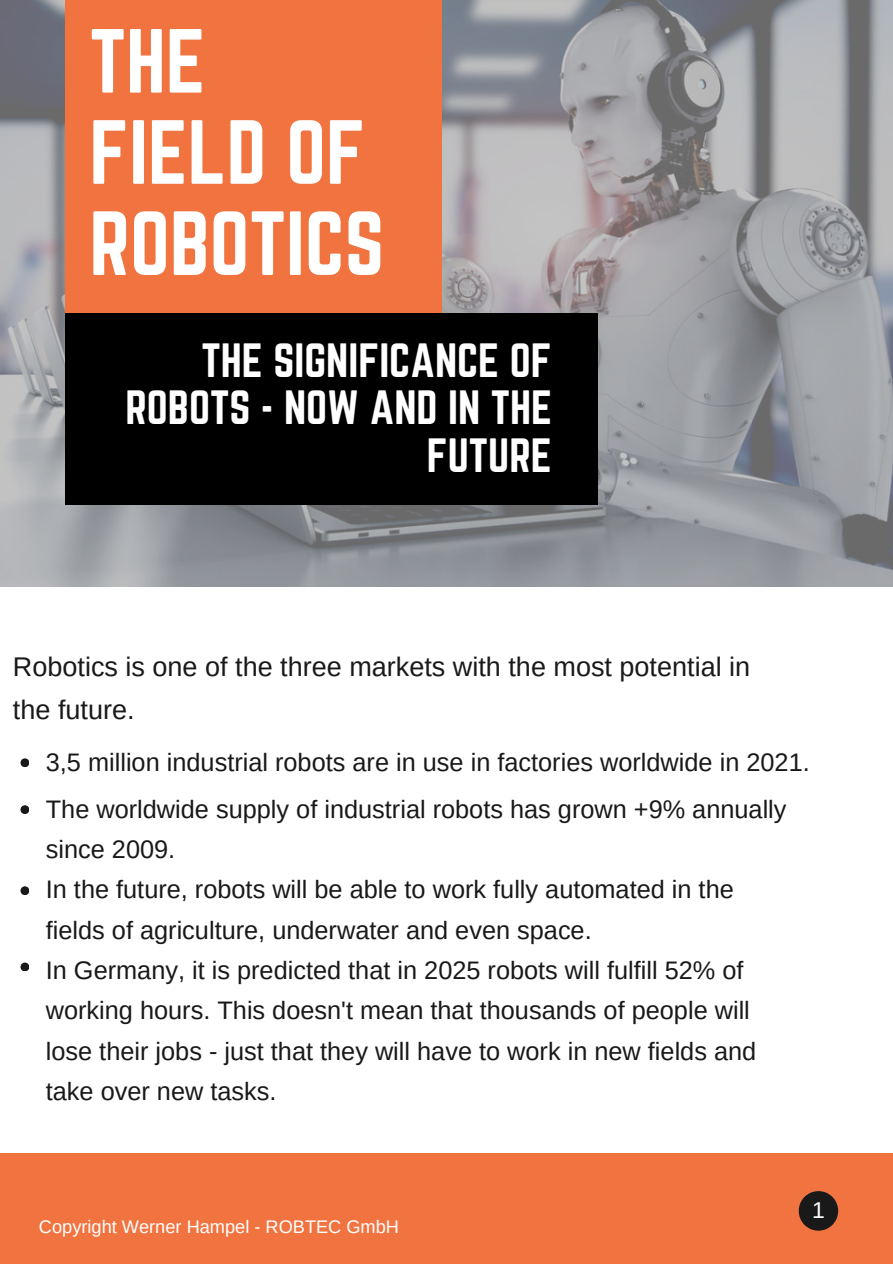
<style>
.page{position:relative;width:893px;height:1264px;background:#fff}
.page>*{position:absolute;margin:0;border:0;box-sizing:border-box;transform-origin:0 0}
.t1{font:79.5px/91.2px "Norwester";color:#fff}
.t2{font:42px/47.2px "Norwester";color:#fff;text-align:right}
.t3{font:27px "Arimo";color:#191919}
.t4{font:25.35px "Arimo";color:#191919}
.t5{font:22.95px "Arimo";color:#fff}
.t6{font:18.15px "Arimo";color:#fff}
</style>
<div class="page">
<img style="left:0;top:0;width:892px;height:586px">
<svg style="left:20px;top:758px;width:9px;height:9px"></svg>
<svg style="left:20px;top:805px;width:9px;height:9px"></svg>
<svg style="left:20px;top:886px;width:9px;height:9px"></svg>
<svg style="left:20px;top:962px;width:9px;height:9px"></svg>
<div style="left:57px;top:0;width:392px;height:313px;background:#f17440"></div>
<div style="left:65px;top:314px;width:532px;height:191px;background:#000"></div>
<div style="left:0;top:1148px;width:892px;height:115px;background:#f17440"></div>
<svg style="left:798px;top:1191px;width:40px;height:39px"></svg>
<p class="t1" style="left:89px;top:15px;width:117px">THE</p>
<p class="t1" style="left:89px;top:106px;width:296px">FIELD OF<br>ROBOTICS</p>
<p class="t2" style="left:125px;top:336px;width:428px">THE SIGNIFICANCE OF<br>ROBOTS - NOW AND IN THE<br>FUTURE</p>
<p class="t3" style="left:13px;top:652px;width:738px">Robotics is one of the three markets with the most potential in</p>
<p class="t3" style="left:13px;top:694px;width:123px">the future.</p>
<p class="t4" style="left:46px;top:748px;width:765px">3,5 million industrial robots are in use in factories worldwide in 2021.</p>
<p class="t4" style="left:46px;top:795px;width:742px">The worldwide supply of industrial robots has grown +9% annually</p>
<p class="t4" style="left:46px;top:834px;width:131px">since 2009.</p>
<p class="t4" style="left:46px;top:875px;width:689px">In the future, robots will be able to work fully automated in the</p>
<p class="t4" style="left:46px;top:915px;width:547px">fields of agriculture, underwater and even space.</p>
<p class="t4" style="left:46px;top:956px;width:699px">In Germany, it is predicted that in 2025 robots will fulfill 52% of</p>
<p class="t4" style="left:46px;top:996px;width:705px">working hours. This doesn't mean that thousands of people will</p>
<p class="t4" style="left:46px;top:1036px;width:712px">lose their jobs - just that they will have to work in new fields and</p>
<p class="t4" style="left:46px;top:1076px;width:232px">take over new tasks.</p>
<p class="t6" style="left:39px;top:1216px;width:361px">Copyright Werner Hampel - ROBTEC GmbH</p>
<p class="t5" style="left:812px;top:1197px;width:14px">1</p>
</div>
